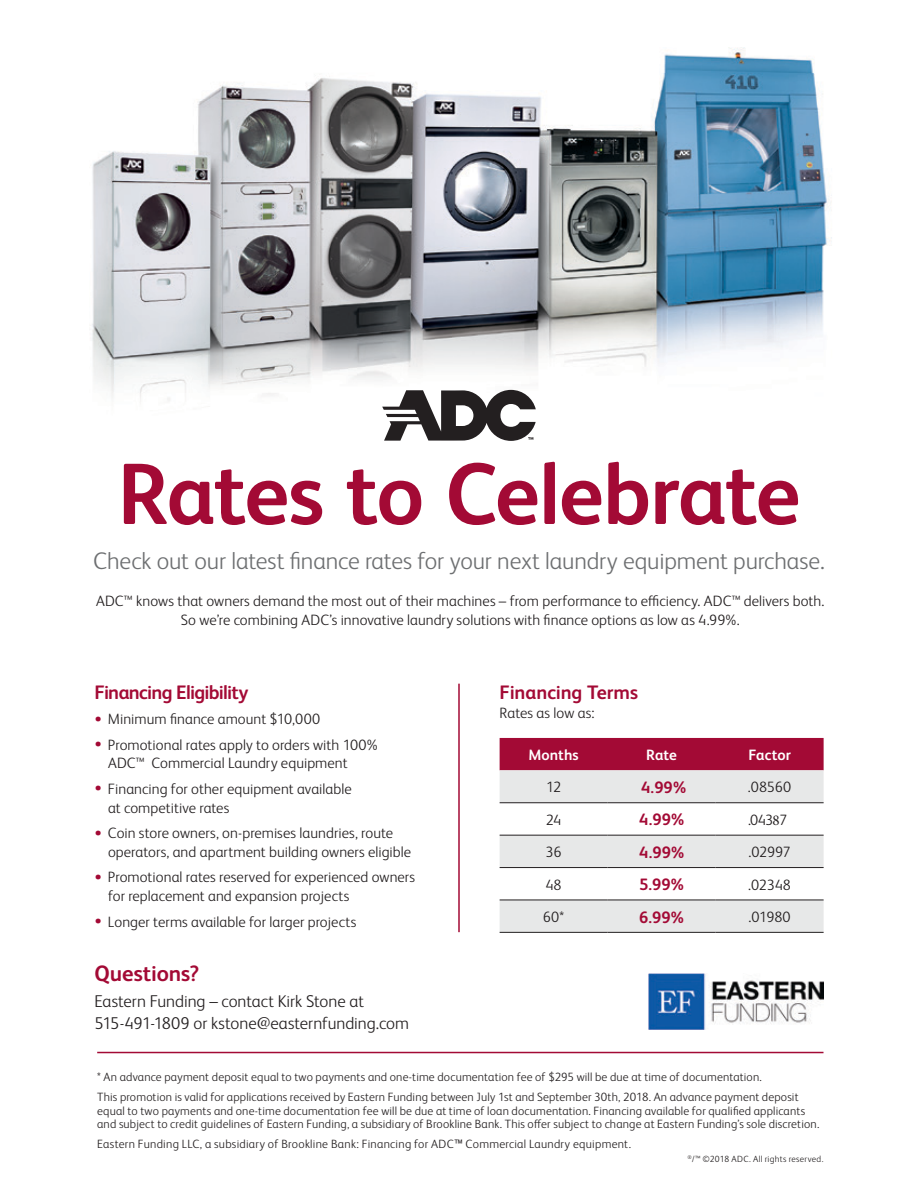
<style>
.page{position:relative;width:918px;height:1188px;background:#fff}
.page>*{position:absolute;margin:0;border:0;box-sizing:border-box;transform-origin:0 0}
.t1{font:700 87px "FS Albert Pro";letter-spacing:-.02em;color:#a30a35}
.t2{font:300 24px "FS Albert Pro";letter-spacing:-.005em;color:#6d6f71}
.t3{font:700 22.2px "FS Albert Pro";color:#a30a35}
.t4{font:700 19.5px "FS Albert Pro";letter-spacing:-.03em;color:#a30a35}
.t5{font:700 19.5px "FS Albert Pro";letter-spacing:-.005em;color:#a30a35}
.t6{font:300 17.1px/22.2px "FS Albert Pro";color:#231f20}
.t7{font:700 16.5px "FS Albert Pro";letter-spacing:.005em;color:#a30a35}
.t8{font:300 15px/18.8px "FS Albert Pro";letter-spacing:.005em;color:#231f20}
.t9{font:700 15px "FS Albert Pro";color:#fff}
.t10{font:300 12px/13.5px "FS Albert Pro";letter-spacing:.015em;color:#231f20}
.t11{font:300 9px "FS Albert Pro";letter-spacing:.03em;color:#231f20}
.s1{color:#a30a35}
.s2{font-family:"Minion Pro";font-weight:400}
.s3{font-family:"Akzidenz Grotesk BE";font-weight:400}
</style>
<div class="page">
<img style="left:92px;top:48px;width:740px;height:354px">
<img style="left:649px;top:973px;width:175px;height:56px">
<div style="left:500px;top:738px;width:324px;height:32px;background:#a30a35"></div>
<svg style="left:500px;top:770px;width:324px;height:162px;fill:#e7e8e8"></svg>
<hr style="left:500px;top:802px;width:108px;height:1px;background:#231f20">
<hr style="left:500px;top:835px;width:108px;height:1px;background:#231f20">
<hr style="left:716px;top:835px;width:108px;height:1px;background:#231f20">
<hr style="left:500px;top:867px;width:108px;height:1px;background:#231f20">
<hr style="left:608px;top:867px;width:108px;height:1px;background:#231f20">
<hr style="left:716px;top:867px;width:108px;height:1px;background:#231f20">
<hr style="left:500px;top:900px;width:108px;height:1px;background:#231f20">
<hr style="left:608px;top:900px;width:108px;height:1px;background:#231f20">
<hr style="left:716px;top:900px;width:108px;height:1px;background:#231f20">
<hr style="left:500px;top:932px;width:108px;height:1px;background:#231f20">
<hr style="left:608px;top:932px;width:108px;height:1px;background:#231f20">
<hr style="left:716px;top:932px;width:108px;height:1px;background:#231f20">
<hr style="left:608px;top:802px;width:108px;height:1px;background:#231f20">
<hr style="left:716px;top:802px;width:108px;height:1px;background:#231f20">
<hr style="left:608px;top:835px;width:108px;height:1px;background:#231f20">
<svg style="left:382px;top:390px;width:154px;height:51px"></svg>
<hr style="left:458px;top:684px;width:2px;height:248px;background:#a30a35">
<hr style="left:97px;top:1052px;width:727px;height:1px;background:#a30a35">
<p class="t1" style="left:118px;top:433px;width:684px">Rates to Celebrate</p>
<p class="t2" style="left:93px;top:544px;width:733px">Check out our latest finance rates for your next laundry equipment purchase.</p>
<p class="t8" style="left:96px;top:590px;width:730px">ADC™ knows that owners demand the most out of their machines – from performance to efficiency. ADC™ delivers both.</p>
<p class="t8" style="left:181px;top:610px;width:560px">So we’re combining ADC’s innovative laundry solutions with finance options as low as 4.99%.</p>
<p class="t4" style="left:94px;top:678px;width:155px">Financing Eligibility</p>
<p class="t8" style="left:94px;top:709px;width:227px"><span class="s1">•</span> Minimum finance amount $10,000</p>
<p class="t8" style="left:108px;top:734px;width:271px;text-indent:-14px"><span class="s1">•</span> Promotional rates apply to orders with 100%<br>ADC™ Commercial Laundry equipment</p>
<p class="t8" style="left:108px;top:778px;width:245px;text-indent:-14px"><span class="s1">•</span> Financing for other equipment available at competitive rates</p>
<p class="t8" style="left:108px;top:823px;width:305px;text-indent:-14px"><span class="s1">•</span> Coin store owners, on-premises laundries, route operators, and apartment building owners eligible</p>
<p class="t8" style="left:108px;top:867px;width:309px;text-indent:-14px"><span class="s1">•</span> Promotional rates reserved for experienced owners for replacement and expansion projects</p>
<p class="t8" style="left:94px;top:911px;width:263px"><span class="s1">•</span> Longer terms available for larger projects</p>
<p class="t5" style="left:500px;top:678px;width:140px">Financing Terms</p>
<p class="t8" style="left:500px;top:703px;width:96px">Rates as low as:</p>
<p class="t9" style="left:528px;top:744px;width:52px">Months</p>
<p class="t9" style="left:646px;top:744px;width:32px">Rate</p>
<p class="t9" style="left:748px;top:744px;width:44px">Factor</p>
<p class="t8" style="left:546px;top:777px;width:17px">12</p>
<p class="t7" style="left:641px;top:775px;width:47px">4.99%</p>
<p class="t8" style="left:748px;top:777px;width:45px">.08560</p>
<p class="t8" style="left:546px;top:809px;width:17px">24</p>
<p class="t7" style="left:639px;top:808px;width:47px">4.99%</p>
<p class="t8" style="left:748px;top:809px;width:40px">.043<span class="s2">8</span>7</p>
<p class="t8" style="left:546px;top:842px;width:17px">36</p>
<p class="t7" style="left:639px;top:840px;width:47px">4.99%</p>
<p class="t8" style="left:748px;top:842px;width:44px">.02997</p>
<p class="t8" style="left:546px;top:874px;width:18px">48</p>
<p class="t7" style="left:639px;top:873px;width:46px">5.99%</p>
<p class="t8" style="left:748px;top:874px;width:44px">.02348</p>
<p class="t8" style="left:543px;top:906px;width:23px">60*</p>
<p class="t7" style="left:639px;top:905px;width:46px">6.99%</p>
<p class="t8" style="left:749px;top:906px;width:44px">.01980</p>
<p class="t3" style="left:94px;top:958px;width:106px">Questions?</p>
<p class="t6" style="left:94px;top:989px;width:316px">Eastern Funding – contact Kirk Stone at<br>515-491-1809 or kstone@easternfunding.com</p>
<p class="t10" style="left:97px;top:1069px;width:666px">* An advance payment deposit equal to two payments and one-time documentation fee of $295 will be due at time of documentation.</p>
<p class="t10" style="left:97px;top:1089px;width:724px">This promotion is valid for applications received by Eastern Funding between July 1st and September 30th, 2018. An advance payment deposit equal to two payments and one-time documentation fee will be due at time of loan documentation. Financing available for qualified applicants and subject to credit guidelines of Eastern Funding, a subsidiary of Brookline Bank. This offer subject to change at Eastern Funding’s sole discretion.</p>
<p class="t10" style="left:97px;top:1137px;width:535px">Eastern Funding LLC, a subsidiary of Brookline Bank: Financing for ADC<span class="s3">™</span> Commercial Laundry equipment.</p>
<p class="t11" style="left:687px;top:1153px;width:138px"><sup>®</sup>/™ ©2018 ADC. All rights reserved.</p>
</div>
